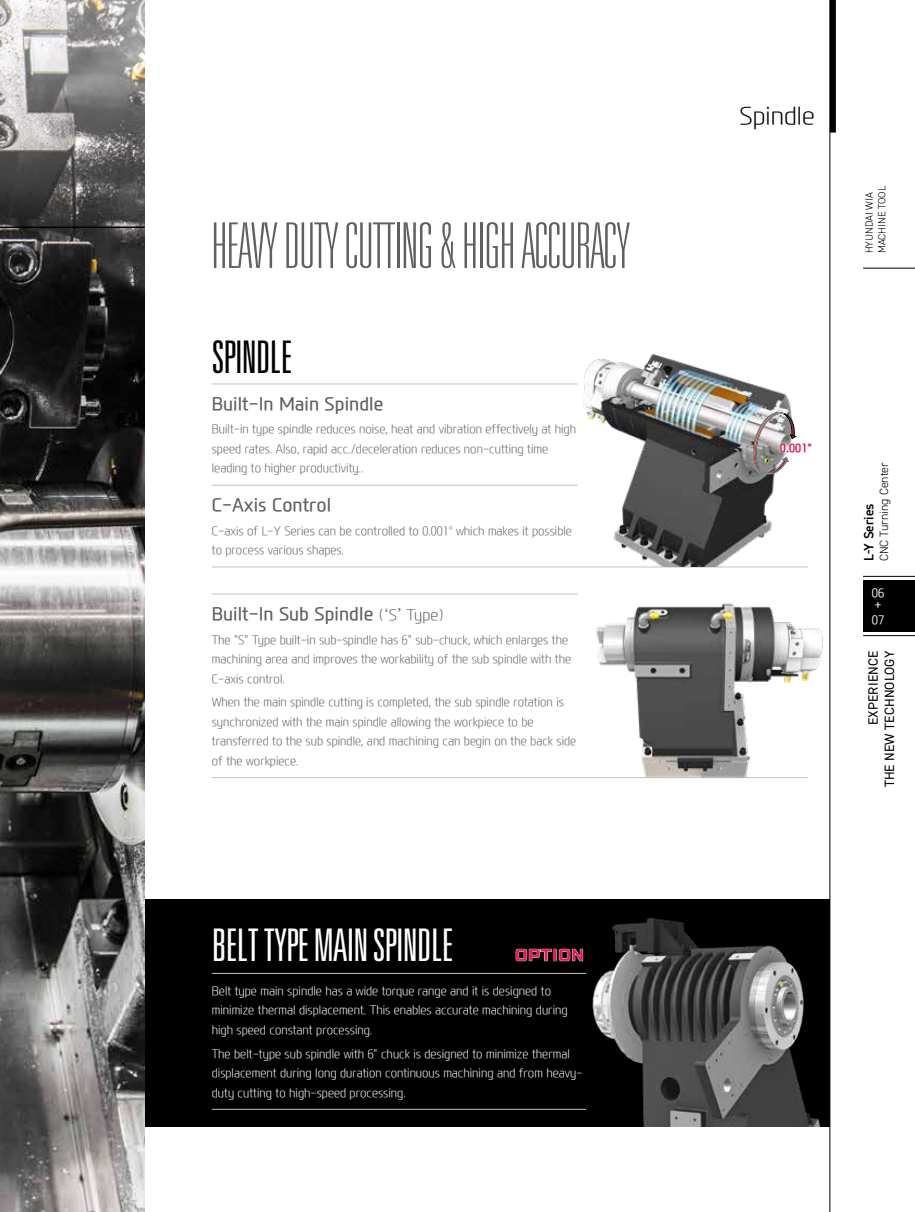
<style>
.page{position:relative;width:915px;height:1212px;background:#fff}
.page>*{position:absolute;margin:0;border:0;box-sizing:border-box;transform-origin:0 0}
.t1{font:100 ultra-condensed 63px "Univers LT Std";color:#5d6061}
.t2{font:300 ultra-condensed 45px "Univers LT Std";letter-spacing:-.02em;color:#fff}
.t3{font:300 ultra-condensed 45px "Univers LT Std";letter-spacing:-.02em;color:#000}
.t4{font:300 24px "Modern H Eco";color:#000}
.t5{font:500 18px "Modern H";color:#5d6061}
.t6{font:13.5px/16.2px "DIN2014";letter-spacing:.01em;color:#000;text-align:right}
.t7{font:600 13.5px "DIN2014";color:#000}
.t8{font:300 12px/19.5px "Modern H Eco";color:#5d6061;scale:.95 1}
.t9{font:300 12px/19.5px "Modern H Eco";color:#fff;scale:.95 1}
.t10{font:300 12px "DIN2014";color:#000}
.t11{font:300 12px/12px "Modern H";color:#fff}
.t12{font:700 11.7px "Modern H";color:#d71249}
.t13{font:300 10.5px/12.6px "DIN2014";color:#000}
.s1{font-family:"Modern H Eco";font-weight:300;font-size:15px}
</style>
<div class="page">
<img style="left:0;top:0;width:145px;height:1212px">
<div style="left:862px;top:580px;width:52px;height:51px;background:#000"></div>
<hr style="left:862px;top:635px;width:52px;height:1px;background:#000">
<hr style="left:862px;top:576px;width:52px;height:1px;background:#000">
<hr style="left:862px;top:268px;width:52px;height:1px;background:#000">
<hr style="left:0;top:227px;width:145px;height:1px;background:#000">
<div style="left:829px;top:0;width:6px;height:133px;background:#000"></div>
<hr style="left:829px;top:0;width:1px;height:1212px;background:#000">
<div style="left:145px;top:899px;width:684px;height:228px;background:#000"></div>
<hr style="left:212px;top:973px;width:374px;height:1px;background:#c0c1c2">
<hr style="left:212px;top:1109px;width:374px;height:1px;background:#c0c1c2">
<hr style="left:212px;top:384px;width:365px;height:1px;background:#c0c1c2">
<hr style="left:212px;top:485px;width:365px;height:1px;background:#c0c1c2">
<hr style="left:212px;top:567px;width:365px;height:1px;background:#c0c1c2">
<hr style="left:577px;top:567px;width:230px;height:1px;background:#c0c1c2">
<hr style="left:212px;top:594px;width:365px;height:1px;background:#c0c1c2">
<hr style="left:212px;top:777px;width:365px;height:1px;background:#c0c1c2">
<hr style="left:577px;top:777px;width:230px;height:1px;background:#c0c1c2">
<img style="left:595px;top:603px;width:228px;height:174px">
<img style="left:569px;top:353px;width:235px;height:214px">
<svg style="left:750px;top:410px;width:46px;height:66px"></svg>
<img style="left:577px;top:918px;width:244px;height:209px">
<svg style="left:515px;top:948px;width:68px;height:14px"></svg>
<h1 class="t1" style="left:212px;top:214px;width:419px">HEAVY DUTY CUTTING &amp; HIGH ACCURACY</h1>
<h2 class="t3" style="left:212px;top:333px;width:82px">SPINDLE</h2>
<h3 class="t5" style="left:212px;top:391px;width:173px">Built-In Main Spindle</h3>
<p class="t8" style="left:212px;top:419px;width:385px">Built-in type spindle reduces noise, heat and vibration effectively at high speed rates. Also, rapid acc./deceleration reduces non-cutting time leading to higher productivity..</p>
<h3 class="t5" style="left:212px;top:492px;width:121px">C-Axis Control</h3>
<p class="t8" style="left:212px;top:521px;width:380px">C-axis of L-Y Series can be controlled to 0.001° which makes it possible to process various shapes.</p>
<h3 class="t5" style="left:212px;top:601px;width:233px">Built-In Sub Spindle <span class="s1">(‘S’ Type)</span></h3>
<p class="t8" style="left:212px;top:629px;width:379px">The "S" Type built-in sub-spindle has 6" sub-chuck, which enlarges the machining area and improves the workability of the sub spindle with the<br>C-axis control.</p>
<p class="t8" style="left:212px;top:692px;width:385px">When the main spindle cutting is completed, the sub spindle rotation is synchronized with the main spindle allowing the workpiece to be transferred to the sub spindle, and machining can begin on the back side of the workpiece.</p>
<h2 class="t2" style="left:212px;top:921px;width:243px">BELT TYPE MAIN SPINDLE</h2>
<p class="t9" style="left:212px;top:981px;width:376px">Belt type main spindle has a wide torque range and it is designed to minimize thermal displacement. This enables accurate machining during high speed constant processing.</p>
<p class="t9" style="left:212px;top:1043px;width:391px">The belt-type sub spindle with 6" chuck is designed to minimize thermal displacement during long duration continuous machining and from heavy&shy;duty cutting to high-speed processing.</p>
<h3 class="t4" style="left:739px;top:99px;width:77px">Spindle</h3>
<p class="t13" style="left:862px;top:253px;width:69px;rotate:-90deg">HYUNDAI WIA<br>MACHINE TOOL</p>
<p class="t12" style="left:779px;top:440px;width:34px">0.001°</p>
<p class="t10" style="left:876px;top:561px;width:100px;rotate:-90deg">CNC Turning Center</p>
<p class="t7" style="left:859px;top:561px;width:59px;rotate:-90deg">L-Y Series</p>
<p class="t11" style="left:871px;top:586px;width:14px">06 +</p>
<p class="t11" style="left:871px;top:613px;width:14px">07</p>
<p class="t6" style="left:864px;top:787px;width:138px;rotate:-90deg">EXPERIENCE<br>THE NEW TECHNOLOGY</p>
</div>
